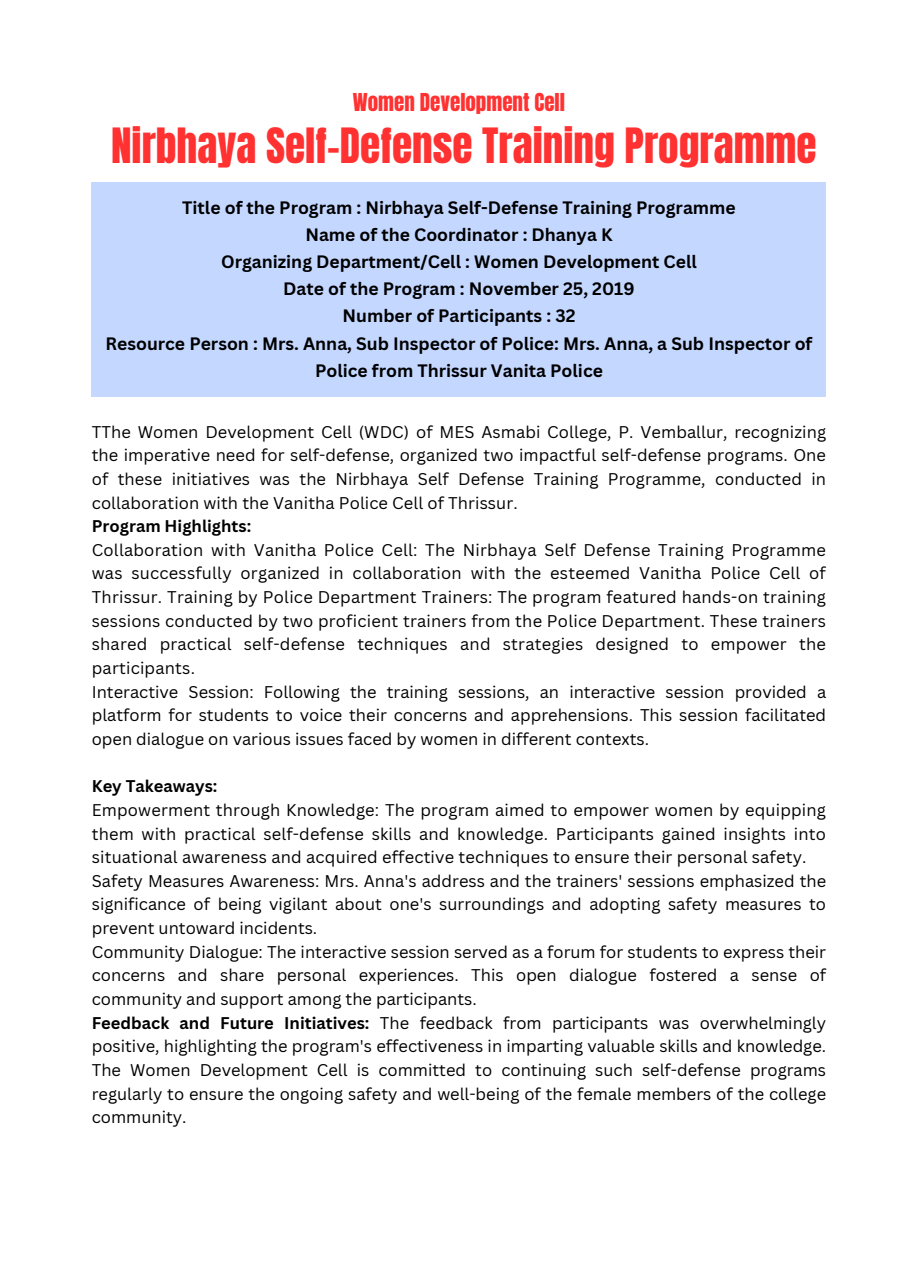
<style>
.page{position:relative;width:918px;height:1263px;background:#fff}
.page>*{position:absolute;margin:0;border:0;box-sizing:border-box;transform-origin:0 0}
.t1{font:41.25px "Anton";color:#ff3131}
.t2{font:21px "Anton";color:#ff3131}
.t3{font:700 17.55px/27px "Canva Sans";color:#000;text-align:center}
.t4{font:16.5px/23.7px "Canva Sans";color:#000;text-align:justify}
.t5{font:700 16.5px "Canva Sans";color:#000}
.s1{font-weight:700}
</style>
<div class="page">
<div style="left:92px;top:183px;width:734px;height:214px;background:#c4d7ff"></div>
<p class="t2" style="left:353px;top:87px;width:214px">Women Development Cell</p>
<p class="t1" style="left:111px;top:116px;width:707px">Nirbhaya Self-Defense Training Programme</p>
<p class="t3" style="left:106px;top:194px;width:708px">Title of the Program : Nirbhaya Self-Defense Training Programme<br>Name of the Coordinator : Dhanya K<br>Organizing Department/Cell : Women Development Cell<br>Date of the Program : November 25, 2019<br>Number of Participants : 32<br>Resource Person : Mrs. Anna, Sub Inspector of Police: Mrs. Anna, a Sub Inspector of Police from Thrissur Vanita Police</p>
<h1 class="t4" style="left:92px;top:419px;width:736px">TThe Women Development Cell (WDC) of MES Asmabi College, P. Vemballur, recognizing the imperative need for self-defense, organized two impactful self-defense programs. One of these initiatives was the Nirbhaya Self Defense Training Programme, conducted in collaboration with the Vanitha Police Cell of Thrissur.</h1>
<h2 class="t5" style="left:92px;top:514px;width:161px">Program Highlights:</h2>
<p class="t4" style="left:92px;top:537px;width:736px">Collaboration with Vanitha Police Cell: The Nirbhaya Self Defense Training Programme was successfully organized in collaboration with the esteemed Vanitha Police Cell of Thrissur. Training by Police Department Trainers: The program featured hands-on training sessions conducted by two proficient trainers from the Police Department. These trainers shared practical self-defense techniques and strategies designed to empower the participants.</p>
<p class="t4" style="left:92px;top:679px;width:736px">Interactive Session: Following the training sessions, an interactive session provided a platform for students to voice their concerns and apprehensions. This session facilitated open dialogue on various issues faced by women in different contexts.</p>
<p class="t5" style="left:92px;top:774px;width:127px">Key Takeaways:</p>
<p class="t4" style="left:92px;top:797px;width:736px">Empowerment through Knowledge: The program aimed to empower women by equipping them with practical self-defense skills and knowledge. Participants gained insights into situational awareness and acquired effective techniques to ensure their personal safety.</p>
<p class="t4" style="left:92px;top:868px;width:736px">Safety Measures Awareness: Mrs. Anna's address and the trainers' sessions emphasized the significance of being vigilant about one's surroundings and adopting safety measures to prevent untoward incidents.</p>
<p class="t4" style="left:92px;top:939px;width:736px">Community Dialogue: The interactive session served as a forum for students to express their concerns and share personal experiences. This open dialogue fostered a sense of community and support among the participants.</p>
<p class="t4" style="left:92px;top:1010px;width:736px"><span class="s1">Feedback and Future Initiatives:</span> The feedback from participants was overwhelmingly positive, highlighting the program's effectiveness in imparting valuable skills and knowledge.<br>The Women Development Cell is committed to continuing such self-defense programs regularly to ensure the ongoing safety and well-being of the female members of the college community.</p>
</div>
